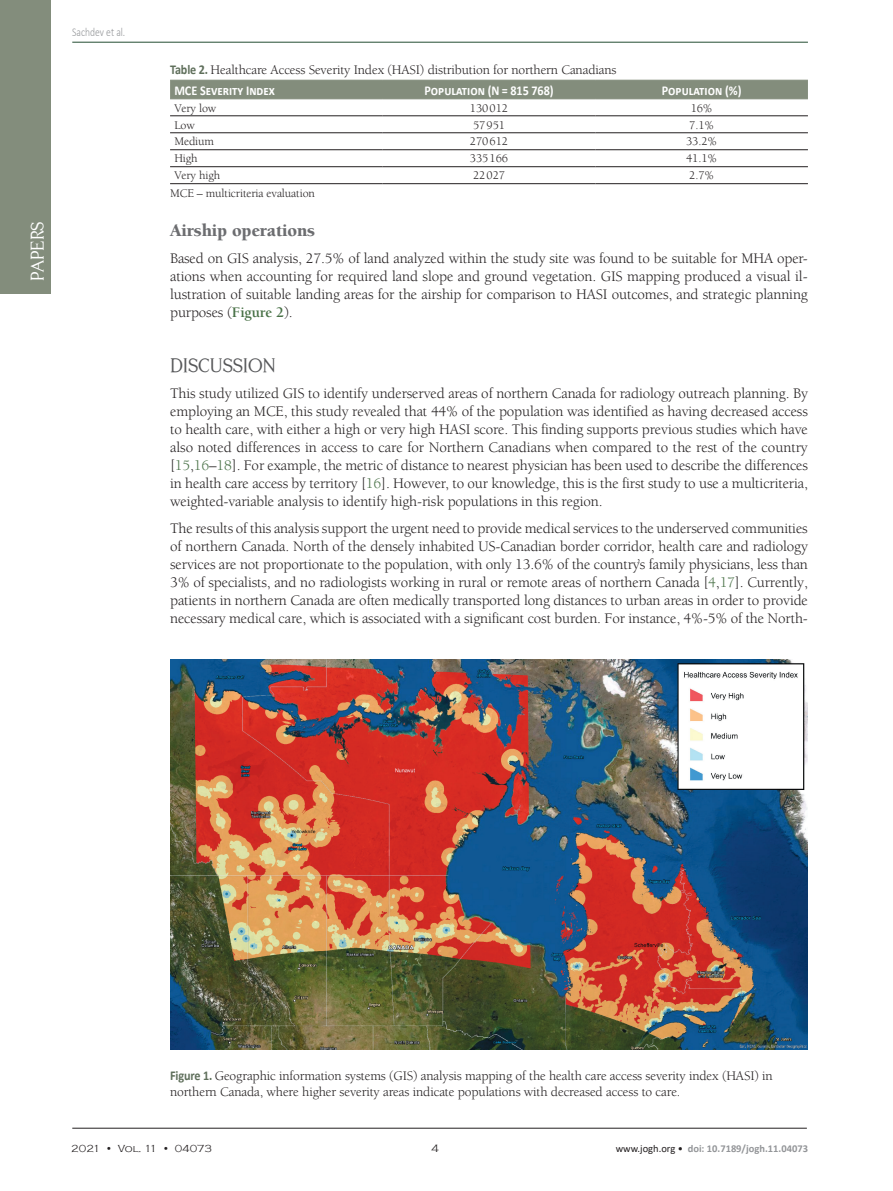
<style>
.page{position:relative;width:893px;height:1191px;background:#fff}
.page>*{position:absolute;margin:0;border:0;box-sizing:border-box;transform-origin:0 0}
.Podnaslovi_PAPERS{font:19.5px "Centabel";letter-spacing:-.01em;color:#57585a}
.Podnaslovi_PAPERS_2{font:900 18px "Berkeley Std";letter-spacing:-.01em;color:#6c6d70}
.t1{font:18px "Centabel";color:#fff}
.Tekst_Osnovni{font:15px/18px "Berkeley Std";letter-spacing:-.01em;color:#231f20;text-align:justify}
.potpisi_slike{font:13.5px/15.8px "Berkeley Std";letter-spacing:-.01em;color:#231f20}
.Tab_Head{font:700 13.5px "Calibri";color:#fff;scale:.9 1}
.Tab_text{font:12px "Berkeley Std";letter-spacing:-.01em;color:#231f20}
.Tab_txt_ispod{font:12px "Berkeley Std";letter-spacing:-.01em;color:#231f20}
.t2{font:300 12px "Calibri";color:#939598;scale:.8 1}
.t3{font:300 10.95px "Copperplate Gothic";color:#231f20}
.t4{font:700 10.5px "Calibri";color:#939598}
.t5{font:300 10.5px "Copperplate Gothic";letter-spacing:-.005em;color:#231f20}
.s1{font-family:"Calibri";font-weight:700;color:#5f6f5b}
.s2{font-weight:700;color:#477045}
.s3{color:#477045}
.s4{font-weight:400;color:#231f20}
</style>
<div class="page">
<hr style="left:72px;top:1128px;width:735px;height:1px;background:#231f20">
<hr style="left:72px;top:42px;width:736px;height:1px;background:#244d32">
<div style="left:0;top:0;width:51px;height:293px;background:#838d7c"></div>
<img style="left:170px;top:660px;width:638px;height:389px">
<div style="left:170px;top:81px;width:638px;height:18px;background:#838d7c"></div>
<hr style="left:170px;top:115px;width:213px;height:1px;background:#231f20">
<hr style="left:383px;top:115px;width:212px;height:1px;background:#231f20">
<hr style="left:595px;top:115px;width:213px;height:1px;background:#231f20">
<hr style="left:170px;top:132px;width:213px;height:1px;background:#231f20">
<hr style="left:383px;top:132px;width:212px;height:1px;background:#231f20">
<hr style="left:595px;top:132px;width:213px;height:1px;background:#231f20">
<hr style="left:170px;top:149px;width:213px;height:1px;background:#231f20">
<hr style="left:383px;top:149px;width:212px;height:1px;background:#231f20">
<hr style="left:595px;top:149px;width:213px;height:1px;background:#231f20">
<hr style="left:170px;top:166px;width:213px;height:1px;background:#231f20">
<hr style="left:383px;top:166px;width:212px;height:1px;background:#231f20">
<hr style="left:595px;top:166px;width:213px;height:1px;background:#231f20">
<hr style="left:170px;top:183px;width:213px;height:1px;background:#231f20">
<hr style="left:383px;top:183px;width:212px;height:1px;background:#231f20">
<hr style="left:595px;top:183px;width:213px;height:1px;background:#231f20">
<hr style="left:170px;top:80px;width:213px;height:1px;background:#838d7c">
<hr style="left:383px;top:80px;width:212px;height:1px;background:#838d7c">
<hr style="left:595px;top:80px;width:213px;height:1px;background:#838d7c">
<hr style="left:170px;top:99px;width:213px;height:1px;background:#838d7c">
<hr style="left:383px;top:99px;width:212px;height:1px;background:#838d7c">
<hr style="left:595px;top:99px;width:213px;height:1px;background:#838d7c">
<p class="t2" style="left:72px;top:25px;width:68px">Sachdev et al.</p>
<p class="t1" style="left:27px;top:281px;width:61px;rotate:-90deg">PAPERS</p>
<p class="potpisi_slike" style="left:170px;top:62px;width:448px"><span class="s1">Table 2.</span> Healthcare Access Severity Index (HASI) distribution for northern Canadians</p>
<p class="Tab_Head" style="left:174px;top:81px;width:113px">MCE Severity Index</p>
<p class="Tab_Head" style="left:424px;top:81px;width:145px">Population (N = 815 768)</p>
<p class="Tab_Head" style="left:662px;top:81px;width:90px">Population (%)</p>
<p class="Tab_text" style="left:174px;top:101px;width:44px">Very low</p>
<p class="Tab_text" style="left:470px;top:101px;width:40px">130012</p>
<p class="Tab_text" style="left:691px;top:101px;width:23px">16%</p>
<p class="Tab_text" style="left:174px;top:118px;width:22px">Low</p>
<p class="Tab_text" style="left:473px;top:118px;width:34px">57951</p>
<p class="Tab_text" style="left:689px;top:118px;width:26px">7.1%</p>
<p class="Tab_text" style="left:174px;top:135px;width:41px">Medium</p>
<p class="Tab_text" style="left:470px;top:135px;width:40px">270612</p>
<p class="Tab_text" style="left:686px;top:135px;width:32px">33.2%</p>
<p class="Tab_text" style="left:174px;top:152px;width:25px">High</p>
<p class="Tab_text" style="left:470px;top:152px;width:40px">335166</p>
<p class="Tab_text" style="left:686px;top:152px;width:32px">41.1%</p>
<p class="Tab_text" style="left:174px;top:169px;width:47px">Very high</p>
<p class="Tab_text" style="left:473px;top:169px;width:34px">22027</p>
<p class="Tab_text" style="left:689px;top:169px;width:26px">2.7%</p>
<p class="Tab_txt_ispod" style="left:170px;top:187px;width:146px">MCE – multicriteria evaluation</p>
<p class="Podnaslovi_PAPERS_2" style="left:170px;top:221px;width:147px">Airship operations</p>
<p class="Tekst_Osnovni" style="left:170px;top:249px;width:639px">Based on GIS analysis, 27.5% of land analyzed within the study site was found to be suitable for MHA oper&shy;ations when accounting for required land slope and ground vegetation. GIS mapping produced a visual il&shy;lustration of suitable landing areas for the airship for comparison to HASI outcomes, and strategic planning purposes (<span class="s2">Figure 2</span>).</p>
<p class="Podnaslovi_PAPERS" style="left:170px;top:353px;width:108px">DISCUSSION</p>
<p class="Tekst_Osnovni" style="left:170px;top:384px;width:639px">This study utilized GIS to identify underserved areas of northern Canada for radiology outreach planning. By employing an MCE, this study revealed that 44% of the population was identified as having decreased access to health care, with either a high or very high HASI score. This finding supports previous studies which have also noted differences in access to care for Northern Canadians when compared to the rest of the country [<span class="s3">15</span>,<span class="s3">16</span>–<span class="s3">18</span>]. For example, the metric of distance to nearest physician has been used to describe the differences in health care access by territory [<span class="s3">16</span>]. However, to our knowledge, this is the first study to use a multicriteria, weighted-variable analysis to identify high-risk populations in this region.</p>
<p class="Tekst_Osnovni" style="left:170px;top:519px;width:639px">The results of this analysis support the urgent need to provide medical services to the underserved communities of northern Canada. North of the densely inhabited US-Canadian border corridor, health care and radiology services are not proportionate to the population, with only 13.6% of the country’s family physicians, less than 3% of specialists, and no radiologists working in rural or remote areas of northern Canada [<span class="s3">4</span>,<span class="s3">17</span>]. Currently, patients in northern Canada are often medically transported long distances to urban areas in order to provide necessary medical care, which is associated with a significant cost burden. For instance, 4%-5% of the North-</p>
<p class="potpisi_slike" style="left:170px;top:1068px;width:604px"><span class="s1">Figure 1.</span> Geographic information systems (GIS) analysis mapping of the health care access severity index (HASI) in northern Canada, where higher severity areas indicate populations with decreased access to care.</p>
<p class="t5" style="left:71px;top:1142px;width:142px">2021 • Vol. 11 • 04073</p>
<p class="t3" style="left:431px;top:1142px;width:9px">4</p>
<p class="t4" style="left:616px;top:1141px;width:194px"><span class="s4">www.jogh.org •</span> doi: 10.7189/jogh.11.04073</p>
</div>
